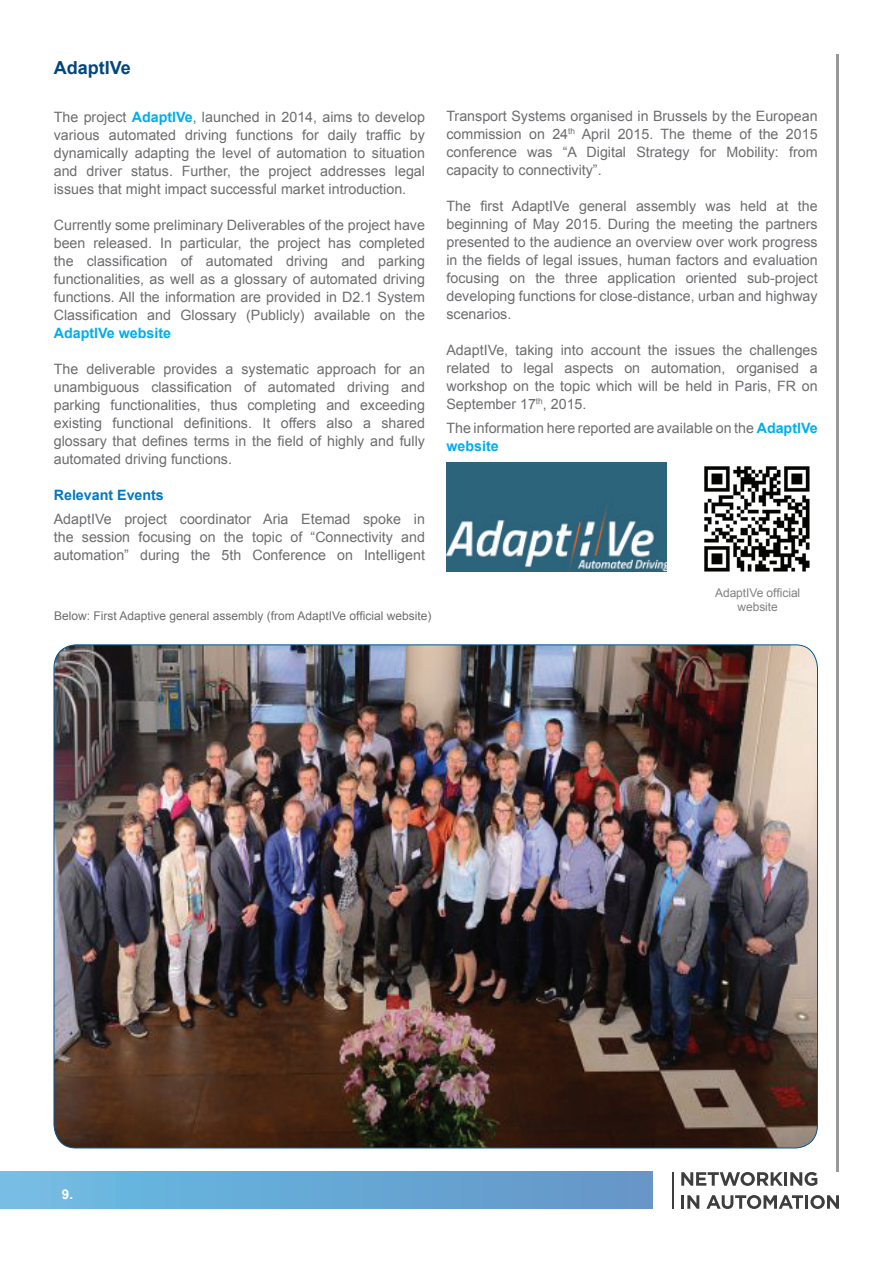
<style>
.page{position:relative;width:893px;height:1263px;background:#fff}
.page>*{position:absolute;margin:0;border:0;box-sizing:border-box;transform-origin:0 0}
.t1{font:700 18px "Arial";color:#00467e}
.t2{font:14.25px/18px "Arial";color:#6c6d70;text-align:justify}
.t3{font:700 14.25px "Arial";color:#00aeef}
.t4{font:700 14.25px "Arial";color:#0078c0}
.t5{font:700 13.5px "Arial";color:#fff}
.t6{font:12px "Arial";color:#6c6d70}
.t7{font:12px/14.4px "Arial";letter-spacing:-.005em;color:#808285;text-align:center}
.s1{font-weight:700;color:#00aeef}
</style>
<div class="page">
<div style="left:0;top:1172px;width:652px;height:37px;background:linear-gradient(to right,#6ebde4,#6395c7)"></div>
<hr style="left:836px;top:54px;width:3px;height:1118px;background:#6c6d70">
<svg style="left:681px;top:1172px;width:102px;height:14px"></svg>
<hr style="left:784px;top:1172px;width:3px;height:14px;background:#3e3e3f">
<svg style="left:790px;top:1172px;width:27px;height:14px"></svg>
<hr style="left:681px;top:1195px;width:3px;height:14px;background:#3e3e3f">
<svg style="left:687px;top:1195px;width:12px;height:14px"></svg>
<svg style="left:706px;top:1195px;width:97px;height:14px"></svg>
<hr style="left:805px;top:1195px;width:3px;height:14px;background:#3e3e3f">
<svg style="left:810px;top:1195px;width:29px;height:14px"></svg>
<hr style="left:672px;top:1172px;width:2px;height:37px;background:#3e3e3f">
<img style="left:54px;top:645px;width:763px;height:503px">
<img style="left:704px;top:466px;width:106px;height:106px">
<img style="left:446px;top:462px;width:220px;height:110px">
<p class="t1" style="left:54px;top:56px;width:79px">AdaptIVe</p>
<p class="t2" style="left:54px;top:108px;width:373px">The project <span class="s1">AdaptIVe</span>, launched in 2014, aims to develop various automated driving functions for daily traffic by dynamically adapting the level of automation to situation and driver status. Further, the project addresses legal issues that might impact successful market introduction.</p>
<p class="t2" style="left:54px;top:216px;width:373px">Currently some preliminary Deliverables of the project have been released. In particular, the project has completed the classification of automated driving and parking functionalities, as well as a glossary of automated driving functions. All the information are provided in D2.1 System Classification and Glossary (Publicly) available on the</p>
<p class="t3" style="left:54px;top:323px;width:119px">AdaptIVe website</p>
<p class="t2" style="left:54px;top:360px;width:373px">The deliverable provides a systematic approach for an unambiguous classification of automated driving and parking functionalities, thus completing and exceeding existing functional definitions. It offers also a shared glossary that defines terms in the field of highly and fully automated driving functions.</p>
<p class="t4" style="left:54px;top:485px;width:112px">Relevant Events</p>
<p class="t2" style="left:54px;top:510px;width:373px">AdaptIVe project coordinator Aria Etemad spoke in the session focusing on the topic of “Connectivity and automation” during the 5th Conference on Intelligent</p>
<p class="t6" style="left:54px;top:608px;width:379px">Below: First Adaptive general assembly (from AdaptIVe official website)</p>
<p class="t2" style="left:446px;top:107px;width:373px">Transport Systems organised in Brussels by the European commission on 24<sup>th</sup> April 2015. The theme of the 2015 conference was “A Digital Strategy for Mobility: from capacity to connectivity”.</p>
<p class="t2" style="left:446px;top:197px;width:373px">The first AdaptIVe general assembly was held at the beginning of May 2015. During the meeting the partners presented to the audience an overview over work progress in the fields of legal issues, human factors and evaluation focusing on the three application oriented sub-project developing functions for close-distance, urban and highway scenarios.</p>
<p class="t2" style="left:446px;top:341px;width:373px">AdaptIVe, taking into account the issues the challenges related to legal aspects on automation, organised a workshop on the topic which will be held in Paris, FR on September 17<sup>th</sup>, 2015.</p>
<p class="t2" style="left:446px;top:419px;width:373px">The information here reported are available on the <span class="s1">AdaptIVe website</span></p>
<p class="t7" style="left:715px;top:586px;width:87px">AdaptIVe official website</p>
<p class="t5" style="left:62px;top:1185px;width:13px">9.</p>
</div>
